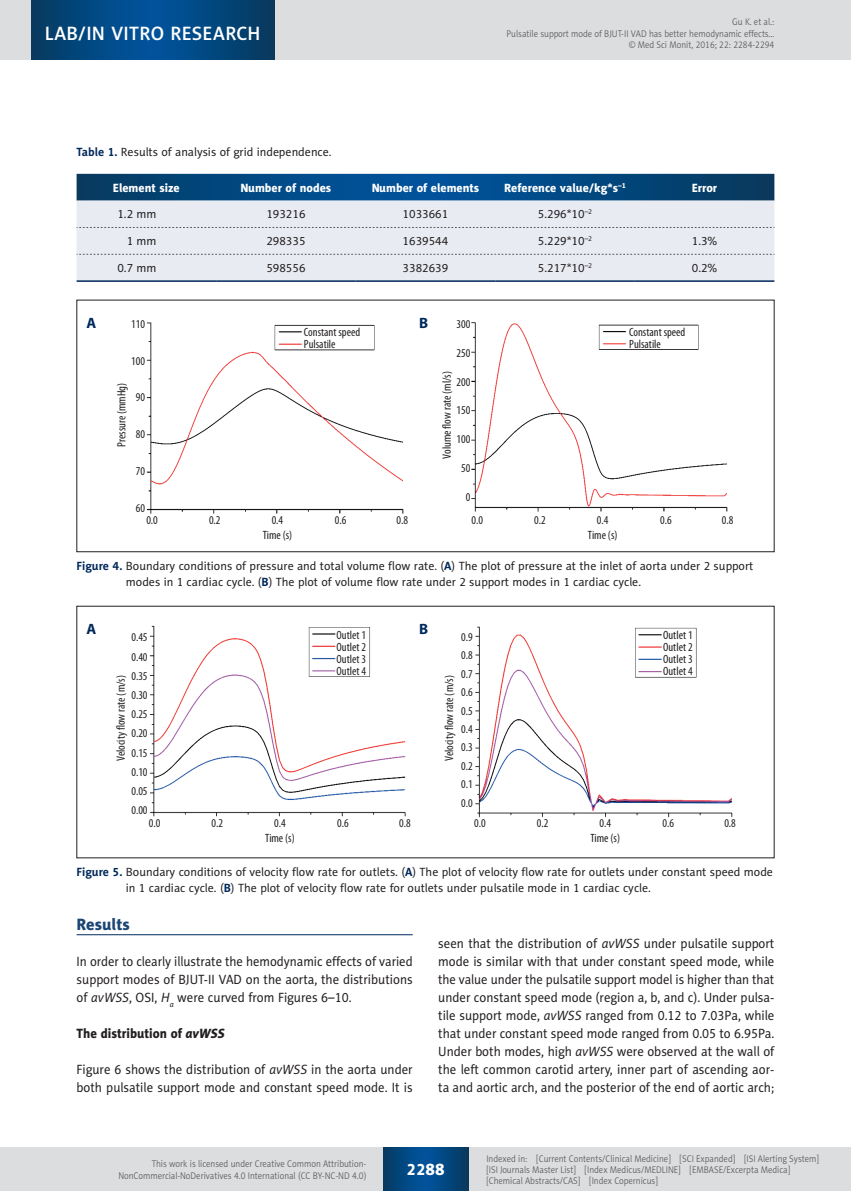
<style>
.page{position:relative;width:851px;height:1191px;background:#fff}
.page>*{position:absolute;margin:0;border:0;box-sizing:border-box;transform-origin:0 0}
.t1{font:19.5px "Naomi Sans EFN Medium";letter-spacing:.015em;color:#fff}
.MSM_Headline_1{font:16.5px "Naomi Sans EFN Heavy";color:#1a4574}
.t2{font:16.5px "Naomi Sans EFN Heavy";color:#fff}
.t3{font:700 15px "Myriad Pro";color:#00295c}
.MSM_Body{font:13.5px/18px "Naomi Sans EFN";color:#231f20;scale:.95 1}
.MSM_Body-2{font:13.5px/18px "Naomi Sans EFN";color:#231f20;text-align:justify;scale:.94 1}
.MSM_Headline_2{font:13.5px "Naomi Sans EFN Heavy";color:#231f20;scale:.95 1}
.MSM_Rycina_tytul{font:12px/15.8px "Naomi Sans EFN";color:#231f20}
.t4{font:condensed 12px/19.2px "Myriad Pro";color:#231f20;text-align:center}
.MSM_Tabela_zawartosc{font:12px "Naomi Sans EFN";color:#231f20}
.MSM_Tabela_Head{font:12px "Naomi Sans EFN Heavy";color:#fff}
.MSM_Tabela_tytul{font:12px "Naomi Sans EFN";color:#231f20}
.t5{font:9.75px/11.2px "Naomi Sans EFN Light";color:#57585a;text-align:right;scale:.9 1}
.s1{font-weight:700;color:#00295c}
.s2{font-style:italic}
</style>
<div class="page">
<hr style="left:77px;top:934px;width:335px;height:1px;background:#00295c">
<svg style="left:77px;top:174px;width:697px;height:27px;background:#074a81"></svg>
<div style="left:77px;top:201px;width:697px;height:79px;background:#e8ebf2"></div>
<svg style="left:77px;top:227px;width:697px;height:1px"></svg>
<svg style="left:77px;top:254px;width:697px;height:1px"></svg>
<hr style="left:77px;top:280px;width:139px;height:2px;background:#00295c">
<hr style="left:216px;top:280px;width:139px;height:2px;background:#00295c">
<hr style="left:355px;top:280px;width:140px;height:2px;background:#00295c">
<hr style="left:495px;top:280px;width:139px;height:2px;background:#00295c">
<hr style="left:634px;top:280px;width:140px;height:2px;background:#00295c">
<img style="left:146px;top:322px;width:258px;height:192px">
<img style="left:471px;top:322px;width:257px;height:190px">
<div style="left:77px;top:300px;width:697px;height:252px;border:1px solid #231f20"></div>
<img style="left:149px;top:625px;width:257px;height:192px">
<img style="left:475px;top:626px;width:258px;height:192px">
<div style="left:0;top:1148px;width:850px;height:43px;background:#dcdddf"></div>
<svg style="left:383px;top:1147px;width:85px;height:43px;background:#02477e"></svg>
<div style="left:0;top:0;width:850px;height:60px;background:#dcdddf"></div>
<hr style="left:850px;top:0;width:1px;height:60px;background:#dcdddf">
<svg style="left:32px;top:0;width:242px;height:60px;background:#02477f"></svg>
<h1 class="t1" style="left:45px;top:22px;width:217px">LAB/IN VITRO RESEARCH</h1>
<p class="MSM_Tabela_tytul" style="left:77px;top:145px;width:256px"><span class="s1">Table 1.</span> Results of analysis of grid independence.</p>
<p class="t5" style="left:506px;top:16px;width:299px">Gu K. et al.:<br>Pulsatile support mode of BJUT-II VAD has better hemodynamic effects… © Med Sci Monit, 2016; 22: 2284-2294</p>
<p class="MSM_Tabela_Head" style="left:113px;top:180px;width:68px">Element size</p>
<p class="MSM_Tabela_Head" style="left:240px;top:180px;width:92px">Number of nodes</p>
<p class="MSM_Tabela_Head" style="left:371px;top:180px;width:109px">Number of elements</p>
<p class="MSM_Tabela_Head" style="left:504px;top:180px;width:123px">Reference value/kg*s<sup>–1</sup></p>
<p class="MSM_Tabela_Head" style="left:691px;top:180px;width:27px">Error</p>
<p class="MSM_Tabela_zawartosc" style="left:117px;top:207px;width:41px">1.2 mm</p>
<p class="MSM_Tabela_zawartosc" style="left:266px;top:207px;width:41px">193216</p>
<p class="MSM_Tabela_zawartosc" style="left:402px;top:207px;width:47px">1033661</p>
<p class="MSM_Tabela_zawartosc" style="left:537px;top:207px;width:56px">5.296*10<sup>–2</sup></p>
<p class="MSM_Tabela_zawartosc" style="left:127px;top:234px;width:31px">1 mm</p>
<p class="MSM_Tabela_zawartosc" style="left:266px;top:234px;width:41px">298335</p>
<p class="MSM_Tabela_zawartosc" style="left:402px;top:234px;width:47px">1639544</p>
<p class="MSM_Tabela_zawartosc" style="left:537px;top:234px;width:56px">5.229*10<sup>–2</sup></p>
<p class="MSM_Tabela_zawartosc" style="left:691px;top:234px;width:27px">1.3%</p>
<p class="MSM_Tabela_zawartosc" style="left:117px;top:261px;width:41px">0.7 mm</p>
<p class="MSM_Tabela_zawartosc" style="left:266px;top:261px;width:41px">598556</p>
<p class="MSM_Tabela_zawartosc" style="left:402px;top:261px;width:47px">3382639</p>
<p class="MSM_Tabela_zawartosc" style="left:537px;top:261px;width:56px">5.217*10<sup>–2</sup></p>
<p class="MSM_Tabela_zawartosc" style="left:691px;top:261px;width:27px">0.2%</p>
<p class="t3" style="left:86px;top:313px;width:11px">A</p>
<p class="t3" style="left:419px;top:313px;width:11px">B</p>
<p class="t4" style="left:131px;top:314px;width:15px">110</p>
<p class="t4" style="left:131px;top:351px;width:15px">100</p>
<p class="t4" style="left:136px;top:388px;width:11px">90</p>
<p class="t4" style="left:136px;top:425px;width:11px">80</p>
<p class="t4" style="left:136px;top:461px;width:11px">70</p>
<p class="t4" style="left:136px;top:498px;width:11px">60</p>
<p class="t4" style="left:304px;top:326px;width:58px;line-height:12px;text-align:left">Constant speed<br>Pulsatile</p>
<p class="t4" style="left:112px;top:447px;width:66px;rotate:-90deg">Pressure (mmHg)</p>
<p class="t4" style="left:456px;top:314px;width:15px">300</p>
<p class="t4" style="left:456px;top:343px;width:15px">250</p>
<p class="t4" style="left:456px;top:372px;width:15px">200</p>
<p class="t4" style="left:456px;top:401px;width:15px">150</p>
<p class="t4" style="left:456px;top:430px;width:15px">100</p>
<p class="t4" style="left:461px;top:459px;width:11px">50</p>
<p class="t4" style="left:465px;top:488px;width:6px">0</p>
<p class="t4" style="left:437px;top:458px;width:89px;rotate:-90deg">Volume flow rate (ml/s)</p>
<p class="t4" style="left:629px;top:326px;width:58px;line-height:12px;text-align:left">Constant speed<br>Pulsatile</p>
<p class="t4" style="left:146px;top:511px;width:13px">0.0</p>
<p class="t4" style="left:209px;top:511px;width:13px">0.2</p>
<p class="t4" style="left:263px;top:513px;width:31px;line-height:15px">0.4<br>Time (s)</p>
<p class="t4" style="left:335px;top:511px;width:13px">0.6</p>
<p class="t4" style="left:396px;top:511px;width:13px">0.8</p>
<p class="t4" style="left:471px;top:511px;width:13px">0.0</p>
<p class="t4" style="left:534px;top:511px;width:13px">0.2</p>
<p class="t4" style="left:588px;top:513px;width:31px;line-height:15px">0.4<br>Time (s)</p>
<p class="t4" style="left:660px;top:511px;width:13px">0.6</p>
<p class="t4" style="left:721px;top:511px;width:13px">0.8</p>
<p class="MSM_Rycina_tytul" style="left:126px;top:558px;width:629px;text-indent:-49px"><span class="s1">Figure 4.</span> Boundary conditions of pressure and total volume flow rate. (<span class="s1">A</span>) The plot of pressure at the inlet of aorta under 2 support modes in 1 cardiac cycle. (<span class="s1">B</span>) The plot of volume flow rate under 2 support modes in 1 cardiac cycle.</p>
<p class="t3" style="left:86px;top:619px;width:11px">A</p>
<p class="t3" style="left:419px;top:619px;width:11px">B</p>
<p class="t4" style="left:336px;top:629px;width:31px;line-height:12px;text-align:justify">Outlet 1<br>Outlet 2<br>Outlet 3<br>Outlet 4</p>
<p class="t4" style="left:663px;top:629px;width:31px;line-height:12px;text-align:justify">Outlet 1<br>Outlet 2<br>Outlet 3<br>Outlet 4</p>
<p class="t4" style="left:461px;top:628px;width:13px;line-height:18.3px;text-align:justify">0.9<br>0.8<br>0.7<br>0.6<br>0.5<br>0.4<br>0.3<br>0.2<br>0.1<br>0.0</p>
<p class="t4" style="left:131px;top:628px;width:18px;text-align:justify">0.45<br>0.40<br>0.35<br>0.30<br>0.25<br>0.20<br>0.15<br>0.10<br>0.05<br>0.00</p>
<p class="t4" style="left:112px;top:761px;width:87px;rotate:-90deg">Velocity flow rate (m/s)</p>
<p class="t4" style="left:440px;top:761px;width:87px;rotate:-90deg">Velocity flow rate (m/s)</p>
<p class="t4" style="left:149px;top:814px;width:13px">0.0</p>
<p class="t4" style="left:211px;top:814px;width:13px">0.2</p>
<p class="t4" style="left:265px;top:816px;width:31px;line-height:15px">0.4<br>Time (s)</p>
<p class="t4" style="left:337px;top:814px;width:13px">0.6</p>
<p class="t4" style="left:399px;top:814px;width:13px">0.8</p>
<p class="t4" style="left:474px;top:814px;width:13px">0.0</p>
<p class="t4" style="left:536px;top:814px;width:13px">0.2</p>
<p class="t4" style="left:590px;top:816px;width:31px;line-height:15px">0.4<br>Time (s)</p>
<p class="t4" style="left:662px;top:814px;width:13px">0.6</p>
<p class="t4" style="left:724px;top:814px;width:13px">0.8</p>
<p class="MSM_Rycina_tytul" style="left:126px;top:864px;width:648px;text-indent:-49px"><span class="s1">Figure 5.</span> Boundary conditions of velocity flow rate for outlets. (<span class="s1">A</span>) The plot of velocity flow rate for outlets under constant speed mode in 1 cardiac cycle. (<span class="s1">B</span>) The plot of velocity flow rate for outlets under pulsatile mode in 1 cardiac cycle.</p>
<p class="MSM_Headline_1" style="left:77px;top:914px;width:55px">Results</p>
<p class="MSM_Body-2" style="left:77px;top:952px;width:359px">In order to clearly illustrate the hemodynamic effects of varied support modes of BJUT-II VAD on the aorta, the distributions of <span class="s2">avWSS</span>, OSI, <span class="s2">H</span><sub>a</sub> were curved from Figures 6–10.</p>
<p class="MSM_Headline_2" style="left:77px;top:1025px;width:158px">The distribution of <span class="s2">avWSS</span></p>
<p class="MSM_Body" style="left:77px;top:1060px;width:355px">Figure 6 shows the distribution of <span class="s2">avWSS</span> in the aorta under both pulsatile support mode and constant speed mode. It is</p>
<p class="MSM_Body" style="left:438px;top:934px;width:355px;text-align:justify">seen that the distribution of <span class="s2">avWSS</span> under pulsatile support mode is similar with that under constant speed mode, while the value under the pulsatile support model is higher than that under constant speed mode (region a, b, and c). Under pulsa&shy;tile support mode, <span class="s2">avWSS</span> ranged from 0.12 to 7.03Pa, while that under constant speed mode ranged from 0.05 to 6.95Pa.<br>Under both modes, high <span class="s2">avWSS</span> were observed at the wall of the left common carotid artery, inner part of ascending aor&shy;ta and aortic arch, and the posterior of the end of aortic arch;</p>
<p class="t5" style="left:118px;top:1158px;width:277px">This work is licensed under Creative Common Attribution-<br>NonCommercial-NoDerivatives 4.0 International (CC BY-NC-ND 4.0)</p>
<p class="t2" style="left:406px;top:1159px;width:40px">2288</p>
<p class="t5" style="left:486px;top:1152px;width:371px;text-align:left">Indexed in: [Current Contents/Clinical Medicine] [SCI Expanded] [ISI Alerting System] [ISI Journals Master List] [Index Medicus/MEDLINE] [EMBASE/Excerpta Medica] [Chemical Abstracts/CAS] [Index Copernicus]</p>
</div>
